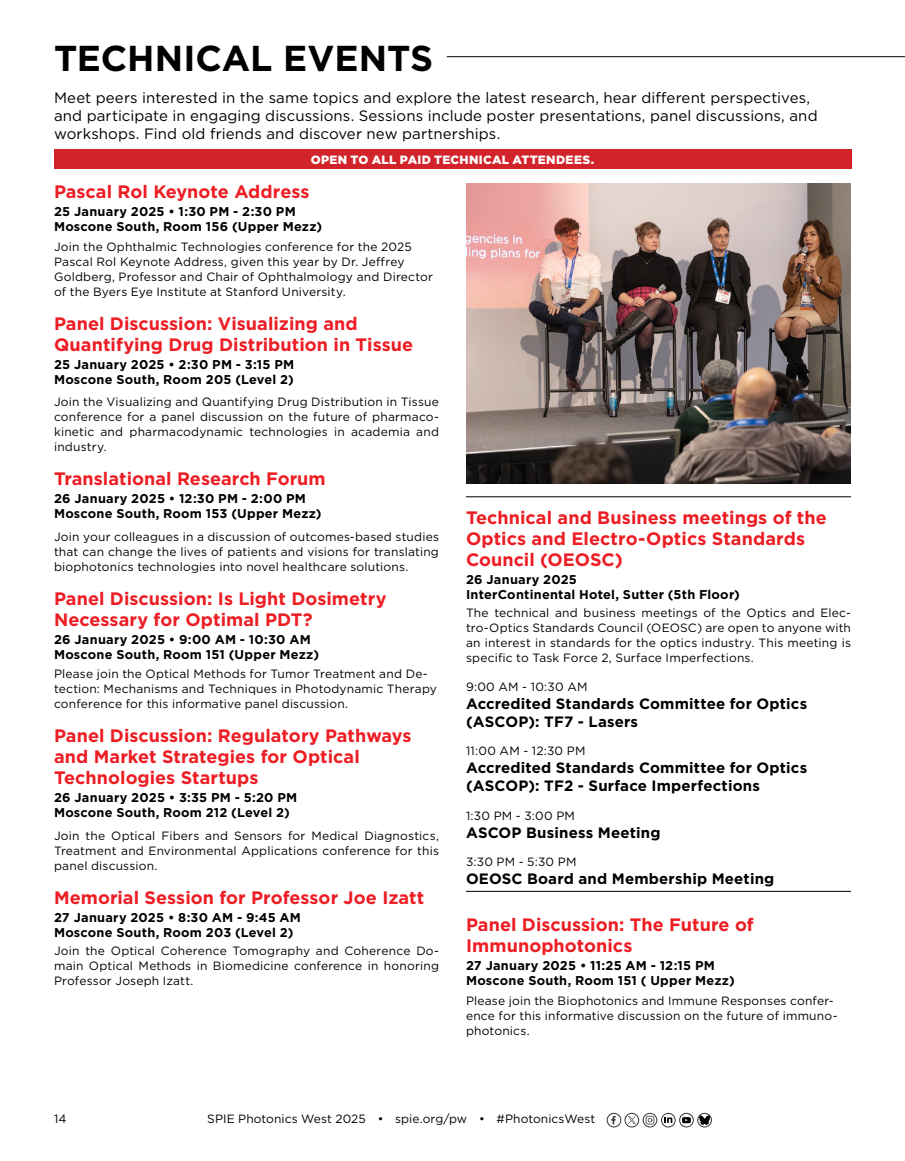
<style>
.page{position:relative;width:905px;height:1161px;background:#fff}
.page>*{position:absolute;margin:0;border:0;box-sizing:border-box;transform-origin:0 0}
.t1{font:700 36px "Gotham";letter-spacing:-.005em;color:#000}
.t2{font:700 18px/21px "Gotham";letter-spacing:.005em;color:#ed1d24}
.t3{font:15px/18px "Gotham";letter-spacing:.005em;color:#000}
.t4{font:700 15px/18px "Gotham";letter-spacing:.01em;color:#000}
.t5{font:700 12.75px/15px "Gotham";letter-spacing:.02em;color:#000}
.t6{font:12px/15px "Gotham";letter-spacing:.015em;color:#000;text-align:justify}
.t7{font:900 12px "Gotham";letter-spacing:.02em;color:#fff}
</style>
<div class="page">
<svg style="left:682px;top:1117px;width:8px;height:6px"></svg>
<svg style="left:611px;top:1116px;width:4px;height:8px"></svg>
<div style="left:607px;top:1113px;width:14px;height:14px;border:1px solid #363535;border-radius:50%"></div>
<svg style="left:628px;top:1116px;width:7px;height:8px"></svg>
<div style="left:625px;top:1113px;width:13px;height:14px;border:1px solid #363535;border-radius:50%"></div>
<div style="left:679px;top:1113px;width:14px;height:14px;border:1px solid #363535;border-radius:50%"></div>
<div style="left:697px;top:1113px;width:14px;height:14px;border:1px solid #363535;border-radius:50%"></div>
<svg style="left:643px;top:1113px;width:32px;height:14px"></svg>
<svg style="left:699px;top:1116px;width:10px;height:8px"></svg>
<hr style="left:447px;top:56px;width:457px;height:1px;background:#000">
<hr style="left:466px;top:496px;width:384px;height:1px;background:#000">
<hr style="left:466px;top:891px;width:384px;height:1px;background:#000">
<img style="left:466px;top:184px;width:384px;height:299px">
<div style="left:54px;top:149px;width:797px;height:20px;background:#d2232a"></div>
<h1 class="t1" style="left:54px;top:35px;width:381px">TECHNICAL EVENTS</h1>
<p class="t3" style="left:54px;top:88px;width:765px">Meet peers interested in the same topics and explore the latest research, hear different perspectives, and participate in engaging discussions. Sessions include poster presentations, panel discussions, and workshops. Find old friends and discover new partnerships.</p>
<p class="t7" style="left:311px;top:151px;width:285px">OPEN TO ALL PAID TECHNICAL ATTENDEES.</p>
<h2 class="t2" style="left:54px;top:181px;width:257px">Pascal Rol Keynote Address</h2>
<p class="t5" style="left:54px;top:204px;width:270px">25 January 2025 • 1:30 PM - 2:30 PM<br>Moscone South, Room 156 (Upper Mezz)</p>
<p class="t6" style="left:54px;top:239px;width:380px;text-align:left">Join the Ophthalmic Technologies conference for the 2025<br>Pascal Rol Keynote Address, given this year by Dr. Jeffrey Goldberg, Professor and Chair of Ophthalmology and Director of the Byers Eye Institute at Stanford University.</p>
<h2 class="t2" style="left:54px;top:313px;width:361px">Panel Discussion: Visualizing and<br>Quantifying Drug Distribution in Tissue</h2>
<p class="t5" style="left:54px;top:356px;width:242px">25 January 2025 • 2:30 PM - 3:15 PM<br>Moscone South, Room 205 (Level 2)</p>
<p class="t6" style="left:54px;top:394px;width:386px">Join the Visualizing and Quantifying Drug Distribution in Tissue conference for a panel discussion on the future of pharmaco&shy;kinetic and pharmacodynamic technologies in academia and industry.</p>
<h2 class="t2" style="left:54px;top:468px;width:273px">Translational Research Forum</h2>
<p class="t5" style="left:54px;top:491px;width:269px">26 January 2025 • 12:30 PM - 2:00 PM<br>Moscone South, Room 153 (Upper Mezz)</p>
<p class="t6" style="left:54px;top:529px;width:386px">Join your colleagues in a discussion of outcomes-based studies that can change the lives of patients and visions for translating biophotonics technologies into novel healthcare solutions.</p>
<h2 class="t2" style="left:54px;top:588px;width:334px">Panel Discussion: Is Light Dosimetry<br>Necessary for Optimal PDT?</h2>
<p class="t5" style="left:54px;top:631px;width:266px">26 January 2025 • 9:00 AM - 10:30 AM<br>Moscone South, Room 151 (Upper Mezz)</p>
<p class="t6" style="left:54px;top:666px;width:384px;text-align:left">Please join the Optical Methods for Tumor Treatment and De&shy;tection: Mechanisms and Techniques in Photodynamic Therapy conference for this informative panel discussion.</p>
<h2 class="t2" style="left:54px;top:725px;width:359px">Panel Discussion: Regulatory Pathways and Market Strategies for Optical<br>Technologies Startups</h2>
<p class="t5" style="left:54px;top:790px;width:245px">26 January 2025 • 3:35 PM - 5:20 PM<br>Moscone South, Room 212 (Level 2)</p>
<p class="t6" style="left:54px;top:828px;width:386px">Join the Optical Fibers and Sensors for Medical Diagnostics, Treatment and Environmental Applications conference for this panel discussion.</p>
<h2 class="t2" style="left:54px;top:887px;width:372px">Memorial Session for Professor Joe Izatt</h2>
<p class="t5" style="left:54px;top:910px;width:248px">27 January 2025 • 8:30 AM - 9:45 AM<br>Moscone South, Room 203 (Level 2)</p>
<p class="t6" style="left:54px;top:943px;width:386px">Join the Optical Coherence Tomography and Coherence Do&shy;main Optical Methods in Biomedicine conference in honoring Professor Joseph Izatt.</p>
<h2 class="t2" style="left:466px;top:507px;width:362px">Technical and Business meetings of the<br>Optics and Electro-Optics Standards<br>Council (OEOSC)</h2>
<p class="t5" style="left:466px;top:572px;width:275px">26 January 2025<br>InterContinental Hotel, Sutter (5th Floor)</p>
<p class="t6" style="left:466px;top:605px;width:386px">The technical and business meetings of the Optics and Elec&shy;tro-Optics Standards Council (OEOSC) are open to anyone with an interest in standards for the optics industry. This meeting is specific to Task Force 2, Surface Imperfections.</p>
<p class="t6" style="left:466px;top:679px;width:123px">9:00 AM - 10:30 AM</p>
<p class="t4" style="left:466px;top:694px;width:343px">Accredited Standards Committee for Optics (ASCOP): TF7 - Lasers</p>
<p class="t6" style="left:466px;top:743px;width:121px">11:00 AM - 12:30 PM</p>
<p class="t4" style="left:466px;top:759px;width:343px">Accredited Standards Committee for Optics (ASCOP): TF2 - Surface Imperfections</p>
<p class="t6" style="left:466px;top:808px;width:110px">1:30 PM - 3:00 PM</p>
<p class="t4" style="left:466px;top:823px;width:196px">ASCOP Business Meeting</p>
<p class="t6" style="left:466px;top:854px;width:112px">3:30 PM - 5:30 PM</p>
<p class="t4" style="left:466px;top:870px;width:310px">OEOSC Board and Membership Meeting</p>
<h2 class="t2" style="left:466px;top:915px;width:289px">Panel Discussion: The Future of<br>Immunophotonics</h2>
<p class="t5" style="left:466px;top:958px;width:270px">27 January 2025 • 11:25 AM - 12:15 PM<br>Moscone South, Room 151 ( Upper Mezz)</p>
<p class="t6" style="left:466px;top:993px;width:373px;text-align:left">Please join the Biophotonics and Immune Responses confer&shy;ence for this informative discussion on the future of immuno&shy;photonics.</p>
<p class="t6" style="left:54px;top:1111px;width:14px">14</p>
<p class="t6" style="left:207px;top:1111px;width:389px">SPIE Photonics West 2025 • spie.org/pw • #PhotonicsWest</p>
</div>
